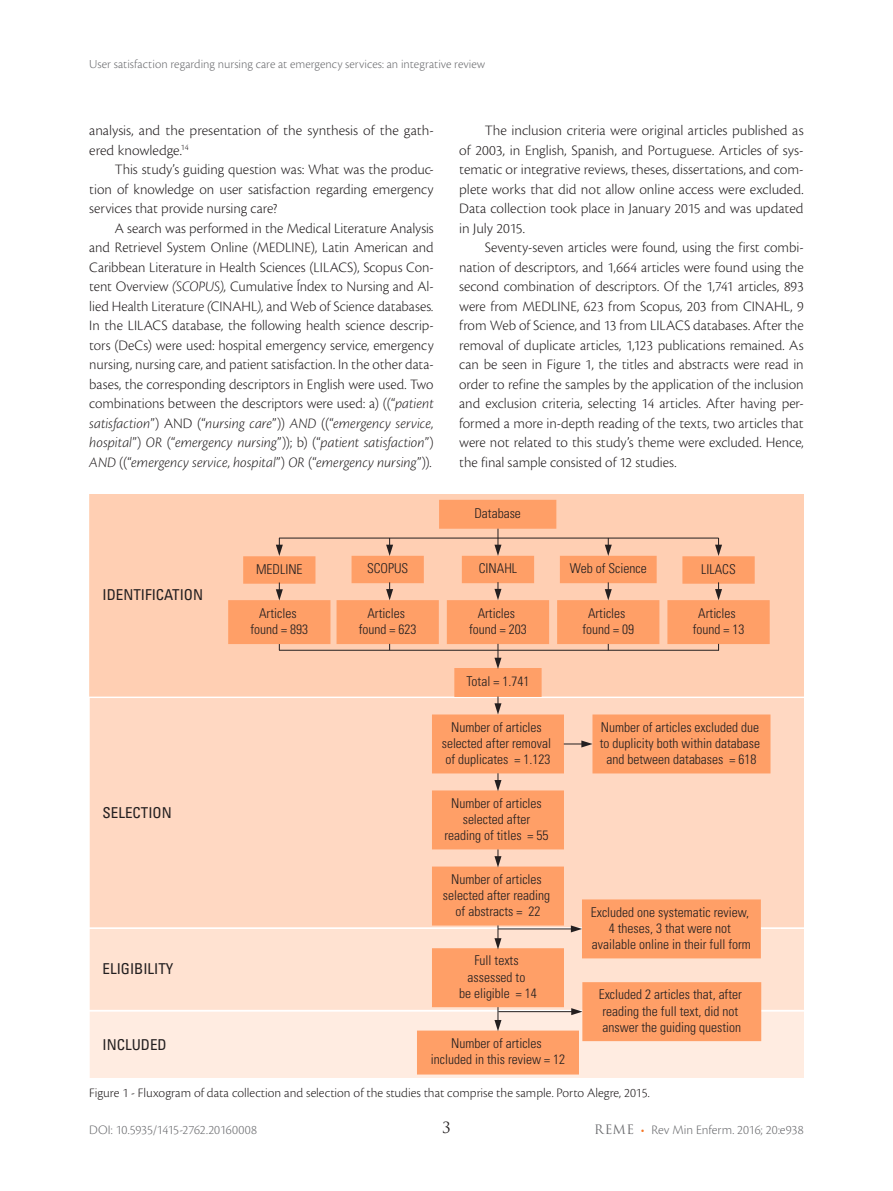
<style>
.page{position:relative;width:893px;height:1191px;background:#fff}
.page>*{position:absolute;margin:0;border:0;box-sizing:border-box;transform-origin:0 0}
.t1{font:300 15px/19.5px "Cronos Pro";letter-spacing:-.005em;color:#231f20;text-align:justify}
.t2{font:condensed 15px "Univers LT Std";color:#231f20}
.t3{font:15px "Trajan Pro";color:#231f20}
.t4{font:300 condensed 13.5px/16.2px "Univers LT Std";color:#231f20;text-align:center}
.t5{font:300 13.5px "Cronos Pro";color:#231f20}
.t6{font:300 13.5px "Cronos Pro";letter-spacing:-.005em;color:#6c6d70}
.t7{font:300 12.75px "Cronos Pro";color:#6c6d70}
.s1{font-style:italic}
.s2{font-family:"Trajan Pro";font-weight:400;font-size:12.75px}
.s3{color:#f57523}
</style>
<div class="page">
<div style="left:90px;top:929px;width:714px;height:80px;background:#ffe2d1"></div>
<div style="left:90px;top:1011px;width:714px;height:66px;background:#ffece1"></div>
<div style="left:90px;top:698px;width:714px;height:229px;background:#ffd8c2"></div>
<div style="left:89px;top:494px;width:715px;height:202px;background:#ffcfb3"></div>
<div style="left:244px;top:557px;width:71px;height:26px;background:#ff9f67"></div>
<div style="left:243px;top:556px;width:72px;height:27px;border:2px solid #ff9f67"></div>
<div style="left:440px;top:500px;width:116px;height:28px;background:#ff9f67"></div>
<div style="left:439px;top:500px;width:117px;height:29px;border:2px solid #ff9f67"></div>
<div style="left:352px;top:556px;width:71px;height:26px;background:#ff9f67"></div>
<div style="left:352px;top:556px;width:72px;height:27px;border:2px solid #ff9f67"></div>
<div style="left:463px;top:556px;width:70px;height:26px;background:#ff9f67"></div>
<div style="left:462px;top:556px;width:72px;height:27px;border:2px solid #ff9f67"></div>
<div style="left:561px;top:556px;width:95px;height:26px;background:#ff9f67"></div>
<div style="left:560px;top:556px;width:97px;height:27px;border:2px solid #ff9f67"></div>
<div style="left:683px;top:557px;width:71px;height:26px;background:#ff9f67"></div>
<div style="left:682px;top:556px;width:73px;height:27px;border:2px solid #ff9f67"></div>
<div style="left:229px;top:601px;width:101px;height:42px;background:#ff9f67"></div>
<div style="left:228px;top:600px;width:102px;height:44px;border:2px solid #ff9f67"></div>
<div style="left:337px;top:601px;width:101px;height:42px;background:#ff9f67"></div>
<div style="left:337px;top:600px;width:102px;height:44px;border:2px solid #ff9f67"></div>
<div style="left:448px;top:601px;width:100px;height:42px;background:#ff9f67"></div>
<div style="left:447px;top:600px;width:102px;height:44px;border:2px solid #ff9f67"></div>
<div style="left:558px;top:601px;width:101px;height:42px;background:#ff9f67"></div>
<div style="left:557px;top:600px;width:102px;height:44px;border:2px solid #ff9f67"></div>
<div style="left:668px;top:601px;width:101px;height:42px;background:#ff9f67"></div>
<div style="left:667px;top:600px;width:103px;height:44px;border:2px solid #ff9f67"></div>
<svg style="left:494px;top:582px;width:7px;height:18px"></svg>
<svg style="left:605px;top:582px;width:7px;height:18px"></svg>
<svg style="left:715px;top:582px;width:7px;height:18px"></svg>
<svg style="left:386px;top:582px;width:7px;height:18px"></svg>
<svg style="left:276px;top:582px;width:7px;height:18px"></svg>
<svg style="left:386px;top:539px;width:7px;height:17px"></svg>
<svg style="left:494px;top:529px;width:7px;height:27px"></svg>
<svg style="left:605px;top:539px;width:7px;height:17px"></svg>
<svg style="left:715px;top:538px;width:7px;height:18px"></svg>
<svg style="left:276px;top:538px;width:7px;height:18px"></svg>
<div style="left:455px;top:669px;width:86px;height:27px;background:#ff9f67"></div>
<div style="left:454px;top:668px;width:88px;height:29px;border:2px solid #ff9f67"></div>
<div style="left:433px;top:715px;width:130px;height:57px;background:#ff9f67"></div>
<div style="left:432px;top:714px;width:132px;height:59px;border:2px solid #ff9f67"></div>
<div style="left:433px;top:791px;width:130px;height:57px;background:#ff9f67"></div>
<div style="left:432px;top:790px;width:132px;height:59px;border:2px solid #ff9f67"></div>
<div style="left:433px;top:867px;width:130px;height:57px;background:#ff9f67"></div>
<div style="left:432px;top:866px;width:132px;height:59px;border:2px solid #ff9f67"></div>
<div style="left:433px;top:949px;width:130px;height:57px;background:#ff9f67"></div>
<div style="left:432px;top:948px;width:132px;height:59px;border:2px solid #ff9f67"></div>
<svg style="left:494px;top:696px;width:7px;height:18px"></svg>
<svg style="left:494px;top:773px;width:7px;height:18px"></svg>
<svg style="left:494px;top:849px;width:7px;height:18px"></svg>
<svg style="left:494px;top:925px;width:7px;height:24px"></svg>
<hr style="left:279px;top:650px;width:440px;height:1px;background:#231f20">
<svg style="left:494px;top:644px;width:7px;height:25px"></svg>
<svg style="left:564px;top:740px;width:28px;height:7px"></svg>
<div style="left:593px;top:715px;width:177px;height:57px;background:#ff9f67"></div>
<div style="left:592px;top:714px;width:178px;height:59px;border:2px solid #ff9f67"></div>
<hr style="left:498px;top:928px;width:76px;height:1px;background:#231f20">
<svg style="left:571px;top:925px;width:11px;height:7px"></svg>
<div style="left:583px;top:900px;width:177px;height:57px;background:#ff9f67"></div>
<div style="left:582px;top:899px;width:179px;height:59px;border:2px solid #ff9f67"></div>
<div style="left:418px;top:1031px;width:160px;height:42px;background:#ff9f67"></div>
<div style="left:417px;top:1030px;width:162px;height:44px;border:2px solid #ff9f67"></div>
<svg style="left:494px;top:1007px;width:7px;height:24px"></svg>
<hr style="left:498px;top:1011px;width:77px;height:1px;background:#231f20">
<svg style="left:571px;top:1008px;width:11px;height:7px"></svg>
<div style="left:583px;top:983px;width:177px;height:57px;background:#ff9f67"></div>
<div style="left:582px;top:982px;width:179px;height:59px;border:2px solid #ff9f67"></div>
<hr style="left:279px;top:538px;width:439px;height:1px;background:#231f20">
<p class="t7" style="left:89px;top:57px;width:397px">User satisfaction regarding nursing care at emergency services: an integrative review</p>
<p class="t1" style="left:89px;top:121px;width:346px">analysis, and the presentation of the synthesis of the gath&shy;ered knowledge.<sup>14</sup></p>
<p class="t1" style="left:89px;top:160px;width:346px;text-indent:26px">This study’s guiding question was: What was the produc&shy;tion of knowledge on user satisfaction regarding emergency services that provide nursing care?</p>
<p class="t1" style="left:89px;top:218px;width:346px;text-indent:26px">A search was performed in the Medical Literature Analysis and Retrievel System Online (MEDLINE), Latin American and Caribbean Literature in Health Sciences (LILACS), Scopus Con&shy;tent Overview <span class="s1">(SCOPUS),</span> Cumulative Índex to Nursing and Al&shy;lied Health Literature <span class="s1">(</span>CINAHL<span class="s1">)</span>, and Web of Science databases<span class="s1">.<br></span>In the LILACS database, the following health science descrip&shy;tors (DeCs) were used: hospital emergency service, emergency nursing, nursing care, and patient satisfaction. In the other data&shy;bases, the corresponding descriptors in English were used. Two combinations between the descriptors were used: a) ((“<span class="s1">patient satisfaction</span>”) AND (“<span class="s1">nursing care</span>”)) <span class="s1">AND</span> ((“<span class="s1">emergency service, hospital</span>”) <span class="s1">OR</span> (“<span class="s1">emergency nursing</span>”)); b) (“<span class="s1">patient satisfaction</span>”)<br><span class="s1">AND</span> ((“<span class="s1">emergency service</span>, <span class="s1">hospital</span>”) <span class="s1">OR</span> (“<span class="s1">emergency nursing</span>”)).</p>
<p class="t1" style="left:459px;top:121px;width:346px;text-indent:26px">The inclusion criteria were original articles published as of 2003, in English, Spanish, and Portuguese. Articles of sys&shy;tematic or integrative reviews, theses, dissertations, and com&shy;plete works that did not allow online access were excluded.<br>Data collection took place in January 2015 and was updated in July 2015.</p>
<p class="t1" style="left:459px;top:238px;width:346px;text-indent:26px">Seventy-seven articles were found, using the first combi&shy;nation of descriptors, and 1,664 articles were found using the second combination of descriptors. Of the 1,741 articles, 893 were from MEDLINE, 623 from Scopus, 203 from CINAHL, 9 from Web of Science, and 13 from LILACS databases. After the removal of duplicate articles, 1,123 publications remained. As can be seen in Figure 1, the titles and abstracts were read in order to refine the samples by the application of the inclusion and exclusion criteria, selecting 14 articles. After having per&shy;formed a more in-depth reading of the texts, two articles that were not related to this study’s theme were excluded. Hence, the final sample consisted of 12 studies.</p>
<p class="t4" style="left:474px;top:505px;width:48px">Database</p>
<p class="t2" style="left:103px;top:584px;width:102px">IDENTIFICATION</p>
<p class="t2" style="left:103px;top:803px;width:71px">SELECTION</p>
<p class="t2" style="left:103px;top:959px;width:72px">ELIGIBILITY</p>
<p class="t4" style="left:256px;top:561px;width:48px">MEDLINE</p>
<p class="t4" style="left:367px;top:560px;width:43px">SCOPUS</p>
<p class="t4" style="left:479px;top:560px;width:40px">CINAHL</p>
<p class="t4" style="left:570px;top:560px;width:78px">Web of Science</p>
<p class="t4" style="left:701px;top:561px;width:36px">LILACS</p>
<p class="t4" style="left:250px;top:605px;width:59px">Articles found = 893</p>
<p class="t4" style="left:359px;top:605px;width:59px">Articles found = 623</p>
<p class="t4" style="left:469px;top:605px;width:59px">Articles found = 203</p>
<p class="t4" style="left:582px;top:605px;width:53px">Articles found = 09</p>
<p class="t4" style="left:693px;top:605px;width:53px">Articles found = 13</p>
<p class="t4" style="left:467px;top:673px;width:64px">Total = 1.741</p>
<p class="t4" style="left:442px;top:719px;width:111px">Number of articles selected after removal of duplicates = 1.123</p>
<p class="t4" style="left:444px;top:795px;width:106px">Number of articles selected after reading of titles = 55</p>
<p class="t4" style="left:443px;top:871px;width:109px">Number of articles selected after reading of abstracts = 22</p>
<p class="t4" style="left:459px;top:952px;width:79px">Full texts assessed to<br>be eligible = 14</p>
<p class="t4" style="left:600px;top:719px;width:162px">Number of articles excluded due to duplicity both within database and between databases = 618</p>
<p class="t4" style="left:591px;top:903px;width:162px">Excluded one systematic review,<br>4 theses, 3 that were not available online in their full form</p>
<p class="t4" style="left:599px;top:986px;width:145px;text-align:left">Excluded 2 articles that, after reading the full text, did not answer the guiding question</p>
<p class="t4" style="left:431px;top:1035px;width:136px">Number of articles included in this review = 12</p>
<p class="t2" style="left:103px;top:1035px;width:66px">INCLUDED</p>
<p class="t5" style="left:89px;top:1085px;width:562px">Figure 1 - Fluxogram of data collection and selection of the studies that comprise the sample. Porto Alegre, 2015.</p>
<p class="t3" style="left:442px;top:1118px;width:10px">3</p>
<p class="t6" style="left:89px;top:1121px;width:169px">DOI: 10.5935/1415-2762.20160008</p>
<p class="t6" style="left:594px;top:1121px;width:211px"><span class="s2">REME</span> <span class="s3">•</span> Rev Min Enferm. 2016; 20:e938</p>
</div>
